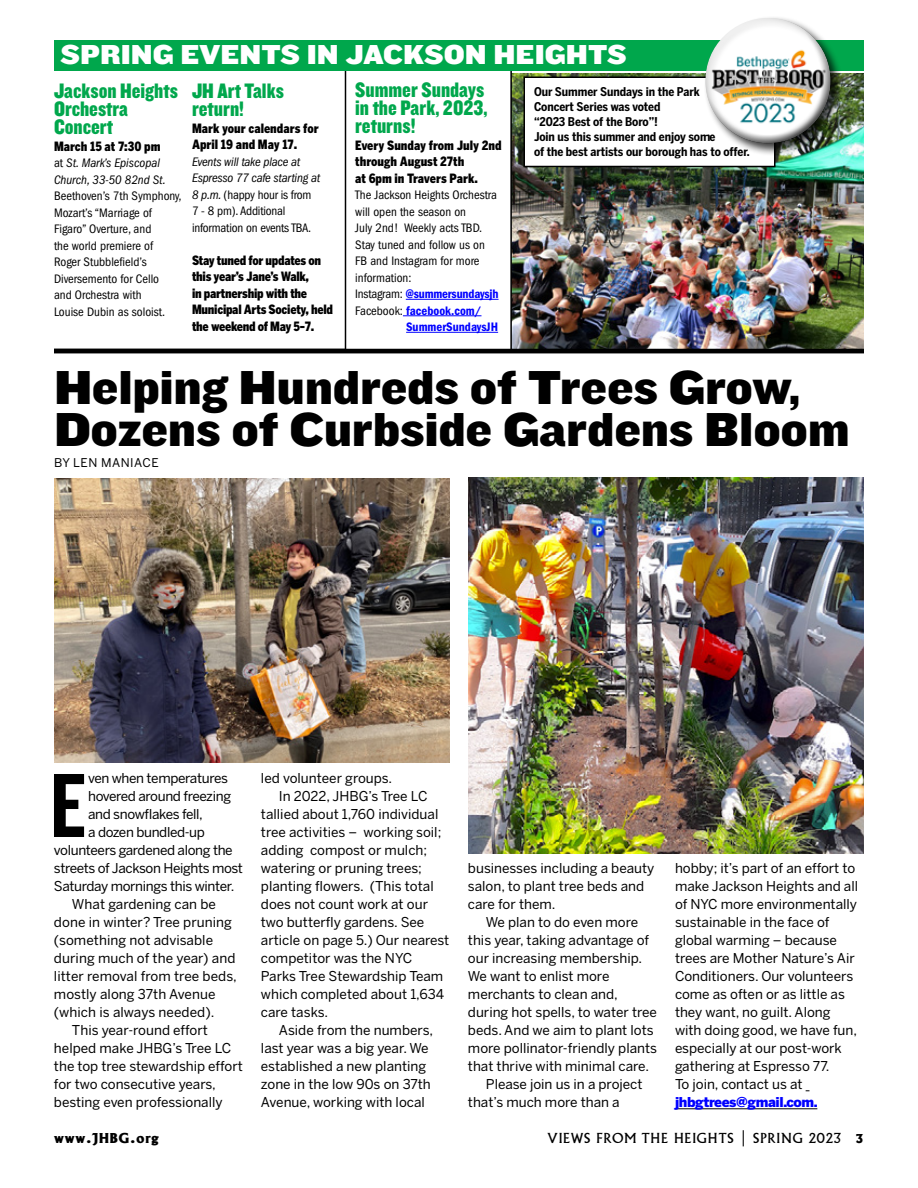
<style>
.page{position:relative;width:918px;height:1188px;background:#fff}
.page>*{position:absolute;margin:0;border:0;box-sizing:border-box;transform-origin:0 0}
.t1{font:94.65px "CM Knockout 49 Liteweight";color:#000}
.t2{font:49.5px/42px "CM Knockout 72 Full Cruiserweigh";letter-spacing:-.005em;color:#000}
.t3{font:28.5px "CM Knockout 72 Full Cruiserweigh";color:#fff}
.t4{font:21.75px/18px "CM Knockout 70 Full Welterweight";color:#00a74c}
.t5{font:15px "Albertus Ext Bld";letter-spacing:.06em;color:#000}
.t6{font:13.5px/18px "Benton Sans";color:#000}
.t7{font:13.5px "Benton Sans";letter-spacing:-.025em;color:#000}
.t8{font:13.5px "Albertus";letter-spacing:.06em;color:#000}
.t9{font:900 13.5px "Benton Sans";letter-spacing:-.03em;color:#00f}
.t10{font:condensed 12.75px/16.5px "Franklin Gothic";color:#000}
.t11{font:900 condensed 12.75px/16.5px "Benton Gothic";color:#000}
.t12{font:900 condensed 12.75px/16.5px "Benton Gothic";letter-spacing:-.02em;color:#000}
.t13{font:italic condensed 12.75px/16.5px "Franklin Gothic";color:#000}
.t14{font:600 condensed 12.75px "Franklin Gothic";color:#00f}
.t15{font:700 12px/15px "Benton Sans Cond";letter-spacing:-.005em;color:#000}
.t16{font:12px "Benton Sans";letter-spacing:.04em;color:#000}
.s1{font-weight:600;color:#00f}
.s2{font-style:normal}
.s3{font-style:italic}
.s4{font-family:"Albertus Ext Bld"}
</style>
<div class="page">
<hr style="left:675px;top:1109px;width:142px;height:1px;background:#000">
<img style="left:468px;top:477px;width:396px;height:377px">
<img style="left:54px;top:478px;width:396px;height:285px">
<img style="left:512px;top:74px;width:352px;height:274px">
<hr style="left:406px;top:299px;width:93px;height:1px;background:#00f">
<hr style="left:403px;top:315px;width:79px;height:1px;background:#00f">
<hr style="left:406px;top:332px;width:92px;height:1px;background:#00f">
<div style="left:345px;top:69px;width:167px;height:282px;border:2px solid #000"></div>
<div style="left:54px;top:41px;width:810px;height:30px;background:#00a74c"></div>
<div style="left:524px;top:77px;width:251px;height:89px;background:#fff"></div>
<div style="left:524px;top:76px;width:252px;height:91px;border:2px solid #000"></div>
<div style="left:703px;top:16px;width:140px;height:140px;background:#000;opacity:.75"></div>
<div style="left:703px;top:16px;width:123px;height:103px;background:#fff;opacity:.75"></div>
<div style="left:705px;top:28px;width:126px;height:115px;background:#000;opacity:.75"></div>
<img style="left:708px;top:43px;width:121px;height:103px">
<hr style="left:54px;top:349px;width:810px;height:4px;background:#000">
<h3 class="t3" style="left:61px;top:34px;width:568px">SPRING EVENTS IN JACKSON HEIGHTS</h3>
<p class="t15" style="left:534px;top:85px;width:217px">Our Summer Sundays in the Park<br>Concert Series was voted<br>“2023 Best of the Boro”!<br>Join us this summer and enjoy some<br>of the best artists our borough has to offer.</p>
<h3 class="t4" style="left:355px;top:80px;width:134px">Summer Sundays in the Park, 2023, returns!</h3>
<p class="t11" style="left:355px;top:136px;width:148px">Every Sunday from July 2nd through August 27th<br>at 6pm in Travers Park.</p>
<p class="t10" style="left:355px;top:187px;width:145px">The Jackson Heights Orchestra will open the season on<br>July 2nd! Weekly acts TBD.<br>Stay tuned and follow us on<br>FB and Instagram for more information:<br>Instagram: <span class="s1">@summersundaysjh<br></span>Facebook: <span class="s1">facebook.com/</span></p>
<p class="t14" style="left:406px;top:319px;width:93px">SummerSundaysJH</p>
<h3 class="t4" style="left:54px;top:82px;width:126px">Jackson Heights<br>Orchestra<br>Concert</h3>
<p class="t11" style="left:54px;top:138px;width:108px">March 15 at 7:30 pm</p>
<p class="t13" style="left:54px;top:155px;width:113px"><span class="s2">at</span> St. Mark’s Episcopal<br>Church, 33-50 82nd St.</p>
<p class="t10" style="left:54px;top:188px;width:129px">Beethoven’s 7th Symphony,<br>Mozart’s “Marriage of<br>Figaro” Overture, and<br>the world premiere of<br>Roger Stubblefield’s<br>Diversemento for Cello<br>and Orchestra with<br>Louise Dubin as soloist.</p>
<h3 class="t4" style="left:192px;top:82px;width:93px">JH Art Talks return!</h3>
<p class="t11" style="left:192px;top:120px;width:128px">Mark your calendars for<br>April 19 and May 17.</p>
<p class="t10" style="left:192px;top:154px;width:130px"><span class="s3">Events will take place at<br>Espresso 77 cafe starting at<br>8 p.m.</span> (happy hour is from<br>7 - 8 pm). Additional information on events TBA.</p>
<p class="t12" style="left:192px;top:252px;width:143px">Stay tuned for updates on this year’s Jane’s Walk,<br>in partnership with the<br>Municipal Arts Society, held the weekend of May 5-7.</p>
<h2 class="t2" style="left:54px;top:365px;width:797px">Helping Hundreds of Trees Grow,<br>Dozens of Curbside Gardens Bloom</h2>
<p class="t16" style="left:54px;top:456px;width:106px">BY LEN MANIACE</p>
<h1 class="t1" style="left:50px;top:746px;width:38px">E</h1>
<p class="t7" style="left:88px;top:770px;width:141px">ven when temperatures</p>
<p class="t7" style="left:88px;top:788px;width:145px">hovered around freezing</p>
<p class="t7" style="left:88px;top:806px;width:116px">and snowflakes fell,</p>
<p class="t7" style="left:88px;top:824px;width:118px">a dozen bundled-up</p>
<p class="t7" style="left:54px;top:842px;width:180px">volunteers gardened along the</p>
<p class="t7" style="left:54px;top:860px;width:191px">streets of Jackson Heights most</p>
<p class="t7" style="left:54px;top:878px;width:182px">Saturday mornings this winter.</p>
<p class="t6" style="left:72px;top:895px;width:146px">What gardening can be</p>
<p class="t6" style="left:54px;top:913px;width:180px">done in winter? Tree pruning</p>
<p class="t6" style="left:54px;top:931px;width:161px">(something not advisable</p>
<p class="t6" style="left:54px;top:949px;width:183px">during much of the year) and</p>
<p class="t6" style="left:54px;top:967px;width:184px">litter removal from tree beds,</p>
<p class="t6" style="left:54px;top:985px;width:163px">mostly along 37th Avenue</p>
<p class="t6" style="left:54px;top:1003px;width:162px">(which is always needed).</p>
<p class="t6" style="left:72px;top:1021px;width:137px">This year-round effort</p>
<p class="t6" style="left:54px;top:1039px;width:179px">helped make JHBG’s Tree LC</p>
<p class="t6" style="left:54px;top:1057px;width:190px">the top tree stewardship effort</p>
<p class="t6" style="left:54px;top:1075px;width:163px">for two consecutive years,</p>
<p class="t6" style="left:54px;top:1093px;width:170px">besting even professionally</p>
<p class="t6" style="left:261px;top:769px;width:133px">led volunteer groups.</p>
<p class="t6" style="left:279px;top:787px;width:150px">In 2022, JHBG’s Tree LC</p>
<p class="t6" style="left:261px;top:805px;width:179px">tallied about 1,760 individual</p>
<p class="t6" style="left:261px;top:823px;width:182px">tree activities – working soil;</p>
<p class="t6" style="left:261px;top:841px;width:168px">adding compost or mulch;</p>
<p class="t6" style="left:261px;top:859px;width:163px">watering or pruning trees;</p>
<p class="t6" style="left:261px;top:877px;width:174px">planting flowers. (This total</p>
<p class="t6" style="left:261px;top:895px;width:169px">does not count work at our</p>
<p class="t6" style="left:261px;top:913px;width:165px">two butterfly gardens. See</p>
<p class="t6" style="left:261px;top:931px;width:190px">article on page 5.) Our nearest</p>
<p class="t6" style="left:261px;top:949px;width:153px">competitor was the NYC</p>
<p class="t6" style="left:261px;top:967px;width:184px">Parks Tree Stewardship Team</p>
<p class="t6" style="left:261px;top:985px;width:185px">which completed about 1,634</p>
<p class="t6" style="left:261px;top:1003px;width:69px">care tasks.</p>
<p class="t6" style="left:279px;top:1021px;width:156px">Aside from the numbers,</p>
<p class="t6" style="left:261px;top:1039px;width:169px">last year was a big year. We</p>
<p class="t6" style="left:261px;top:1057px;width:167px">established a new planting</p>
<p class="t6" style="left:261px;top:1075px;width:171px">zone in the low 90s on 37th</p>
<p class="t6" style="left:261px;top:1093px;width:165px">Avenue, working with local</p>
<p class="t6" style="left:468px;top:859px;width:188px">businesses including a beauty salon, to plant tree beds and care for them.</p>
<p class="t6" style="left:486px;top:913px;width:154px">We plan to do even more</p>
<p class="t6" style="left:468px;top:931px;width:183px">this year, taking advantage of</p>
<p class="t6" style="left:468px;top:949px;width:176px">our increasing membership.</p>
<p class="t6" style="left:468px;top:967px;width:143px">We want to enlist more</p>
<p class="t6" style="left:468px;top:985px;width:151px">merchants to clean and,</p>
<p class="t6" style="left:468px;top:1003px;width:191px">during hot spells, to water tree</p>
<p class="t6" style="left:468px;top:1021px;width:187px">beds. And we aim to plant lots</p>
<p class="t6" style="left:468px;top:1039px;width:191px">more pollinator-friendly plants</p>
<p class="t6" style="left:468px;top:1057px;width:183px">that thrive with minimal care.</p>
<p class="t6" style="left:486px;top:1075px;width:158px">Please join us in a project</p>
<p class="t6" style="left:468px;top:1093px;width:153px">that’s much more than a</p>
<p class="t6" style="left:675px;top:859px;width:185px">hobby; it’s part of an effort to make Jackson Heights and all of NYC more environmentally sustainable in the face of global warming – because trees are Mother Nature’s Air<br>Conditioners. Our volunteers come as often or as little as they want, no guilt. Along with doing good, we have fun, especially at our post-work gathering at Espresso 77.<br>To join, contact us at</p>
<p class="t9" style="left:675px;top:1094px;width:144px">jhbgtrees@gmail.com.</p>
<p class="t5" style="left:54px;top:1128px;width:106px">www.JHBG.org</p>
<p class="t8" style="left:548px;top:1130px;width:318px">VIEWS FROM THE HEIGHTS | SPRING 2023 <span class="s4">3</span></p>
</div>
